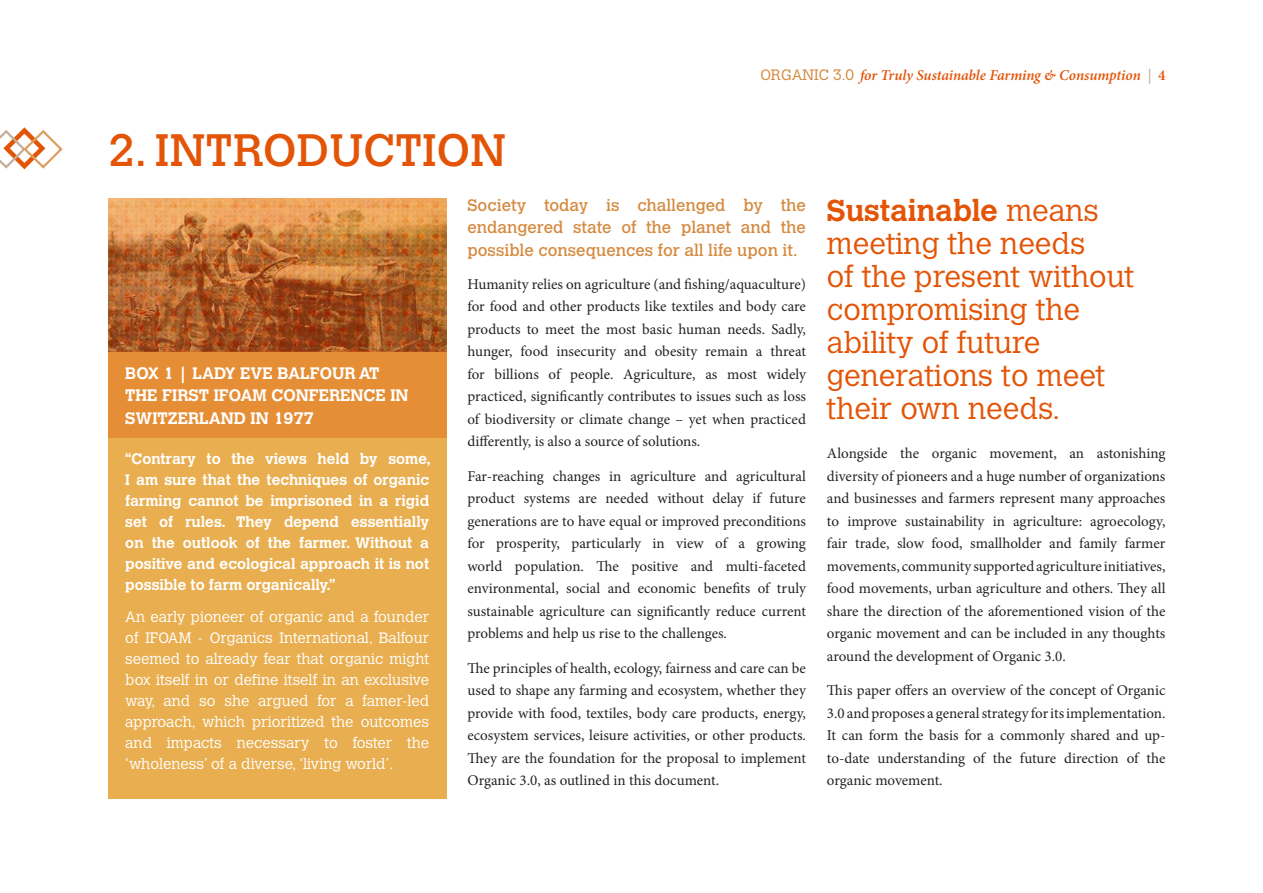
<style>
.page{position:relative;width:1263px;height:893px;background:#fff}
.page>*{position:absolute;margin:0;border:0;box-sizing:border-box;transform-origin:0 0}
.t1{font:45px "Calvert MT Std";color:#e35406}
.t2{font:300 30px/33px "Calvert MT Std";color:#e35406}
.t3{font:16.5px/22.5px "Calvert MT Std";color:#d58a3f;text-align:justify}
.t4{font:700 16.5px/22.5px "Calvert MT Std";color:#fff}
.t5{font:15px/22.5px "Minion Pro";color:#232222;text-align:justify}
.t6{font:300 15px/21px "Calvert MT Std";color:#fff;text-align:justify}
.t7{font:700 15px/21px "Calvert MT Std";color:#fff}
.t8{font:italic 600 15px "Minion Pro";letter-spacing:-.01em;color:#e35406}
.s1{font-family:"Calvert MT Std";font-weight:300;font-style:normal;color:#d58a3f}
.s2{color:#c4ae98}
.s3{font-style:normal}
.s4{font-weight:700}
</style>
<div class="page">
<svg style="left:0;top:127px;width:63px;height:43px"></svg>
<div style="left:108px;top:350px;width:338px;height:449px;background:#e8ae4f"></div>
<img style="left:108px;top:198px;width:338px;height:153px">
<div style="left:108px;top:351px;width:338px;height:87px;background:#e68e35"></div>
<p class="t8" style="left:760px;top:65px;width:407px"><span class="s1">ORGANIC 3.0</span> for Truly Sustainable Farming &amp; Consumption <span class="s2">|</span> <span class="s3">4</span></p>
<h1 class="t1" style="left:108px;top:124px;width:400px">2. INTRODUCTION</h1>
<p class="t3" style="left:467px;top:194px;width:340px">Society today is challenged by the endangered state of the planet and the possible consequences for all life upon it.</p>
<p class="t5" style="left:467px;top:273px;width:340px">Humanity relies on agriculture (and fishing/aquaculture) for food and other products like textiles and body care products to meet the most basic human needs. Sadly, hunger, food insecurity and obesity remain a threat for billions of people. Agriculture, as most widely practiced, significantly contributes to issues such as loss of biodiversity or climate change – yet when practiced differently, is also a source of solutions.</p>
<p class="t5" style="left:467px;top:465px;width:340px">Far-reaching changes in agriculture and agricultural product systems are needed without delay if future generations are to have equal or improved preconditions for prosperity, particularly in view of a growing world population. The positive and multi-faceted environmental, social and economic benefits of truly sustainable agriculture can significantly reduce current problems and help us rise to the challenges.</p>
<p class="t5" style="left:467px;top:657px;width:340px">The principles of health, ecology, fairness and care can be used to shape any farming and ecosystem, whether they provide with food, textiles, body care products, energy, ecosystem services, leisure activities, or other products.<br>They are the foundation for the proposal to implement Organic 3.0, as outlined in this document.</p>
<p class="t4" style="left:125px;top:361px;width:285px">BOX 1 | LADY EVE BALFOUR AT<br>THE FIRST IFOAM CONFERENCE IN<br>SWITZERLAND IN 1977</p>
<p class="t7" style="left:125px;top:448px;width:307px">“Contrary to the views held by some, I am sure that the techniques of organic farming cannot be imprisoned in a rigid set of rules. They depend essentially on the outlook of the farmer. Without a positive and ecological approach it is not possible to farm organically.”</p>
<p class="t6" style="left:125px;top:606px;width:305px">An early pioneer of organic and a founder of IFOAM - Organics International, Balfour seemed to already fear that organic might box itself in or define itself in an exclusive way, and so she argued for a famer-led approach, which prioritized the outcomes and impacts necessary to foster the ‘wholeness’ of a diverse, ‘living world’.</p>
<h2 class="t2" style="left:827px;top:194px;width:309px"><span class="s4">Sustainable</span> means meeting the needs<br>of the present without compromising the ability of future generations to meet their own needs.</h2>
<p class="t5" style="left:827px;top:442px;width:340px">Alongside the organic movement, an astonishing diversity of pioneers and a huge number of organizations and businesses and farmers represent many approaches to improve sustainability in agriculture: agroecology, fair trade, slow food, smallholder and family farmer movements, community supported agriculture initiatives, food movements, urban agriculture and others. They all share the direction of the aforementioned vision of the organic movement and can be included in any thoughts around the development of Organic 3.0.</p>
<p class="t5" style="left:827px;top:679px;width:340px">This paper offers an overview of the concept of Organic 3.0 and proposes a general strategy for its implementation.<br>It can form the basis for a commonly shared and up&shy;to-date understanding of the future direction of the organic movement.</p>
</div>
